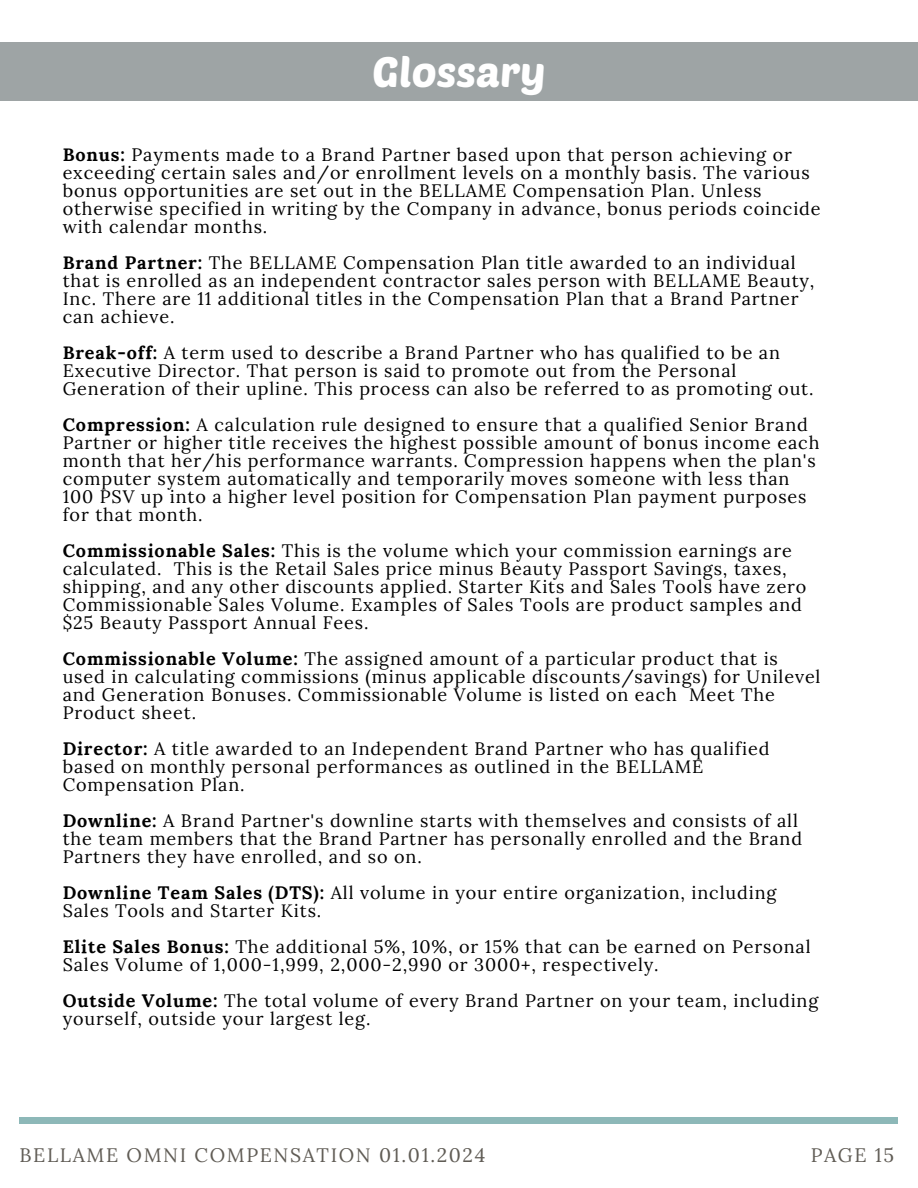
<style>
.page{position:relative;width:918px;height:1188px;background:#fff}
.page>*{position:absolute;margin:0;border:0;box-sizing:border-box;transform-origin:0 0}
.t1{font:42px "Poetsen One";color:#fff}
.t2{font:19.5px "Lora";letter-spacing:.085em;color:#605c55}
.t3{font:18px/18px "Lora";letter-spacing:.05em;color:#000}
.s1{font-weight:700}
</style>
<div class="page">
<div style="left:20px;top:1118px;width:878px;height:5px;background:#8db8b8"></div>
<div style="left:0;top:42px;width:918px;height:58px;background:#9ea4a5"></div>
<h1 class="t1" style="left:372px;top:45px;width:175px">Glossary</h1>
<p class="t3" style="left:63px;top:146px;width:760px"><span class="s1">Bonus:</span> Payments made to a Brand Partner based upon that person achieving or exceeding certain sales and/or enrollment levels on a monthly basis. The various bonus opportunities are set out in the BELLAME Compensation Plan. Unless otherwise specified in writing by the Company in advance, bonus periods coincide with calendar months.</p>
<p class="t3" style="left:63px;top:254px;width:753px"><span class="s1">Brand Partner:</span> The BELLAME Compensation Plan title awarded to an individual that is enrolled as an independent contractor sales person with BELLAME Beauty, Inc. There are 11 additional titles in the Compensation Plan that a Brand Partner can achieve.</p>
<p class="t3" style="left:63px;top:344px;width:752px"><span class="s1">Break-off:</span> A term used to describe a Brand Partner who has qualified to be an<br>Executive Director. That person is said to promote out from the Personal<br>Generation of their upline. This process can also be referred to as promoting out.</p>
<p class="t3" style="left:63px;top:416px;width:758px"><span class="s1">Compression:</span> A calculation rule designed to ensure that a qualified Senior Brand Partner or higher title receives the highest possible amount of bonus income each month that her/his performance warrants. Compression happens when the plan's computer system automatically and temporarily moves someone with less than 100 PSV up into a higher level position for Compensation Plan payment purposes for that month.</p>
<p class="t3" style="left:63px;top:542px;width:745px"><span class="s1">Commissionable Sales:</span> This is the volume which your commission earnings are calculated. This is the Retail Sales price minus Beauty Passport Savings, taxes, shipping, and any other discounts applied. Starter Kits and Sales Tools have zero Commissionable Sales Volume. Examples of Sales Tools are product samples and $25 Beauty Passport Annual Fees.</p>
<p class="t3" style="left:63px;top:650px;width:759px"><span class="s1">Commissionable Volume:</span> The assigned amount of a particular product that is used in calculating commissions (minus applicable discounts/savings) for Unilevel and Generation Bonuses. Commissionable Volume is listed on each Meet The Product sheet.</p>
<p class="t3" style="left:63px;top:740px;width:708px"><span class="s1">Director:</span> A title awarded to an Independent Brand Partner who has qualified based on monthly personal performances as outlined in the BELLAME<br>Compensation Plan.</p>
<p class="t3" style="left:63px;top:812px;width:741px"><span class="s1">Downline:</span> A Brand Partner's downline starts with themselves and consists of all the team members that the Brand Partner has personally enrolled and the Brand<br>Partners they have enrolled, and so on.</p>
<p class="t3" style="left:63px;top:884px;width:715px"><span class="s1">Downline Team Sales (DTS):</span> All volume in your entire organization, including<br>Sales Tools and Starter Kits.</p>
<p class="t3" style="left:63px;top:938px;width:749px"><span class="s1">Elite Sales Bonus:</span> The additional 5%, 10%, or 15% that can be earned on Personal<br>Sales Volume of 1,000-1,999, 2,000-2,990 or 3000+, respectively.</p>
<p class="t3" style="left:63px;top:992px;width:757px"><span class="s1">Outside Volume:</span> The total volume of every Brand Partner on your team, including yourself, outside your largest leg.</p>
<p class="t2" style="left:20px;top:1143px;width:467px">BELLAME OMNI COMPENSATION 01.01.2024</p>
<p class="t2" style="left:811px;top:1143px;width:85px">PAGE 15</p>
</div>
